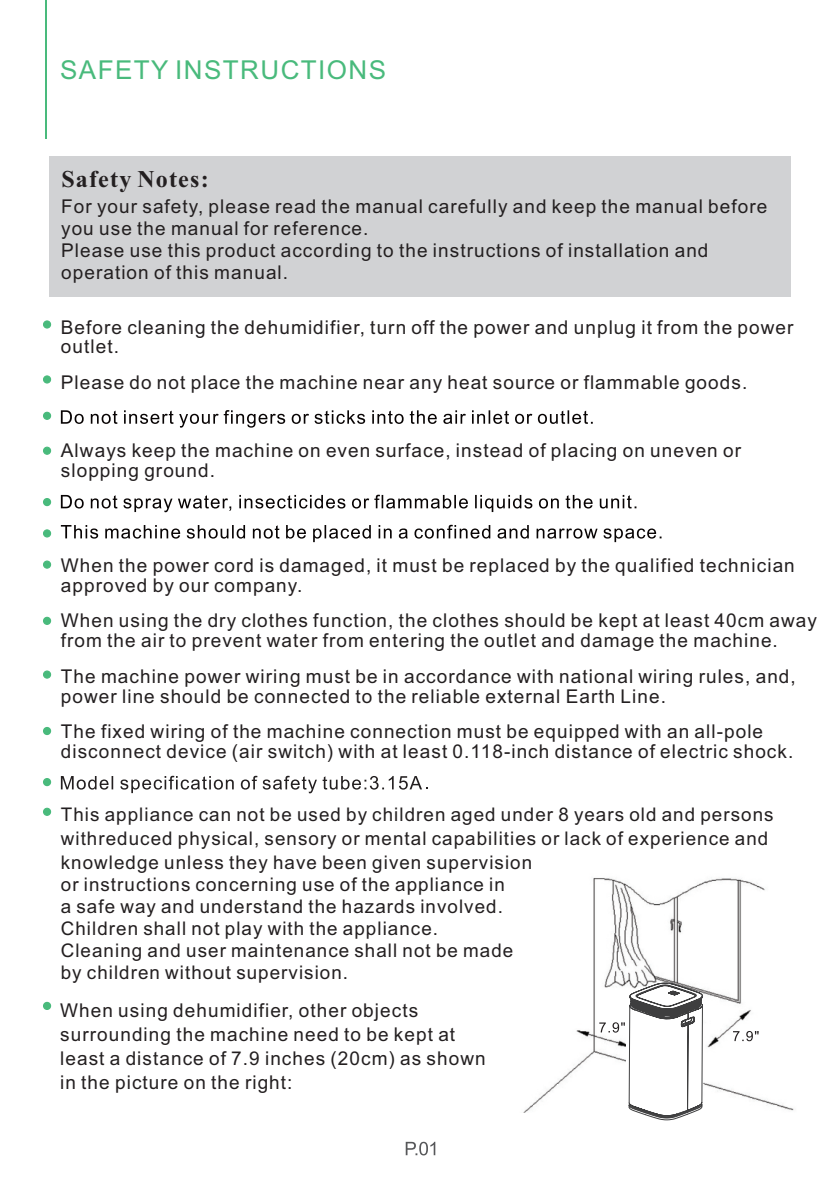
<style>
.page{position:relative;width:838px;height:1191px;background:#fff}
.page>*{position:absolute;margin:0;border:0;box-sizing:border-box;transform-origin:0 0}
.t1{font:26px "Arial";letter-spacing:.055em;color:#49ba7c}
.t2{font:700 24px "Times New Roman";letter-spacing:.05em;color:#231f20}
.t3{font:19px/20px "Arial";letter-spacing:.055em;color:#231f20}
.t4{font:18.8px/22px "Arial";letter-spacing:.055em;color:#231f20}
</style>
<div class="page">
<hr style="left:45px;top:0;width:2px;height:139px;background:#49ba7c">
<svg style="left:406px;top:1141px;width:29px;height:13px"></svg>
<div style="left:49px;top:156px;width:742px;height:141px;background:#d1d2d4"></div>
<div style="left:44px;top:321px;width:7px;height:7px;background:#49ba7c;border-radius:50%"></div>
<div style="left:43px;top:320px;width:8px;height:8px;border:1px solid #49ba7c;border-radius:50%"></div>
<div style="left:44px;top:376px;width:7px;height:7px;background:#49ba7c;border-radius:50%"></div>
<div style="left:43px;top:375px;width:8px;height:8px;border:1px solid #49ba7c;border-radius:50%"></div>
<svg style="left:61px;top:410px;width:376px;height:17px"></svg>
<svg style="left:443px;top:410px;width:150px;height:14px"></svg>
<div style="left:44px;top:412px;width:7px;height:7px;background:#49ba7c;border-radius:50%"></div>
<div style="left:43px;top:411px;width:8px;height:9px;border:1px solid #49ba7c;border-radius:50%"></div>
<div style="left:44px;top:447px;width:7px;height:7px;background:#49ba7c;border-radius:50%"></div>
<div style="left:43px;top:446px;width:8px;height:8px;border:1px solid #49ba7c;border-radius:50%"></div>
<svg style="left:61px;top:494px;width:575px;height:18px"></svg>
<div style="left:44px;top:498px;width:7px;height:7px;background:#49ba7c;border-radius:50%"></div>
<div style="left:43px;top:498px;width:8px;height:8px;border:1px solid #49ba7c;border-radius:50%"></div>
<svg style="left:61px;top:524px;width:601px;height:18px"></svg>
<div style="left:44px;top:529px;width:7px;height:8px;background:#49ba7c;border-radius:50%"></div>
<div style="left:43px;top:529px;width:8px;height:8px;border:1px solid #49ba7c;border-radius:50%"></div>
<div style="left:44px;top:617px;width:7px;height:7px;background:#49ba7c;border-radius:50%"></div>
<div style="left:43px;top:616px;width:8px;height:8px;border:1px solid #49ba7c;border-radius:50%"></div>
<div style="left:44px;top:671px;width:7px;height:7px;background:#49ba7c;border-radius:50%"></div>
<div style="left:43px;top:670px;width:8px;height:8px;border:1px solid #49ba7c;border-radius:50%"></div>
<div style="left:44px;top:778px;width:7px;height:7px;background:#49ba7c;border-radius:50%"></div>
<div style="left:43px;top:777px;width:8px;height:9px;border:1px solid #49ba7c;border-radius:50%"></div>
<div style="left:44px;top:808px;width:7px;height:7px;background:#49ba7c;border-radius:50%"></div>
<div style="left:43px;top:807px;width:8px;height:8px;border:1px solid #49ba7c;border-radius:50%"></div>
<img style="left:524px;top:878px;width:270px;height:234px">
<svg style="left:599px;top:982px;width:104px;height:137px"></svg>
<svg style="left:733px;top:1030px;width:26px;height:10px"></svg>
<div style="left:44px;top:561px;width:7px;height:7px;background:#49ba7c;border-radius:50%"></div>
<div style="left:43px;top:560px;width:8px;height:8px;border:1px solid #49ba7c;border-radius:50%"></div>
<div style="left:44px;top:1002px;width:7px;height:7px;background:#49ba7c;border-radius:50%"></div>
<div style="left:43px;top:1001px;width:8px;height:8px;border:1px solid #49ba7c;border-radius:50%"></div>
<div style="left:44px;top:727px;width:7px;height:7px;background:#49ba7c;border-radius:50%"></div>
<div style="left:43px;top:726px;width:8px;height:8px;border:1px solid #49ba7c;border-radius:50%"></div>
<svg style="left:61px;top:775px;width:367px;height:18px"></svg>
<h1 class="t1" style="left:60px;top:60px;width:327px">SAFETY INSTRUCTIONS</h1>
<p class="t2" style="left:61px;top:171px;width:149px">Safety Notes:</p>
<p class="t3" style="left:61px;top:197px;width:708px;line-height:22px">For your safety, please read the manual carefully and keep the manual before you use the manual for reference.<br>Please use this product according to the instructions of installation and operation of this manual.</p>
<p class="t3" style="left:61px;top:320px;width:734px;line-height:18.6px">Before cleaning the dehumidifier, turn off the power and unplug it from the power outlet.</p>
<p class="t3" style="left:61px;top:374px;width:688px">Please do not place the machine near any heat source or flammable goods.</p>
<p class="t3" style="left:61px;top:442px;width:682px">Always keep the machine on even surface, instead of placing on uneven or slopping ground.</p>
<p class="t3" style="left:61px;top:556px;width:736px">When the power cord is damaged, it must be replaced by the qualified technician approved by our company.</p>
<p class="t3" style="left:61px;top:612px;width:758px">When using the dry clothes function, the clothes should be kept at least 40cm away from the air to prevent water from entering the outlet and damage the machine.</p>
<p class="t3" style="left:61px;top:667px;width:737px">The machine power wiring must be in accordance with national wiring rules, and, power line should be connected to the reliable external Earth Line.</p>
<p class="t3" style="left:61px;top:723px;width:734px">The fixed wiring of the machine connection must be equipped with an all-pole disconnect device (air switch) with at least 0.118-inch distance of electric shock.</p>
<p class="t4" style="left:61px;top:803px;width:714px;line-height:24px">This appliance can not be used by children aged under 8 years old and persons withreduced physical, sensory or mental capabilities or lack of experience and knowledge unless they have been given supervision</p>
<p class="t4" style="left:61px;top:874px;width:454px">or instructions concerning use of the appliance in a safe way and understand the hazards involved.<br>Children shall not play with the appliance.<br>Cleaning and user maintenance shall not be made by children without supervision.</p>
<p class="t3" style="left:60px;top:999px;width:427px;line-height:24px">When using dehumidifier, other objects surrounding the machine need to be kept at least a distance of 7.9 inches (20cm) as shown in the picture on the right:</p>
</div>
